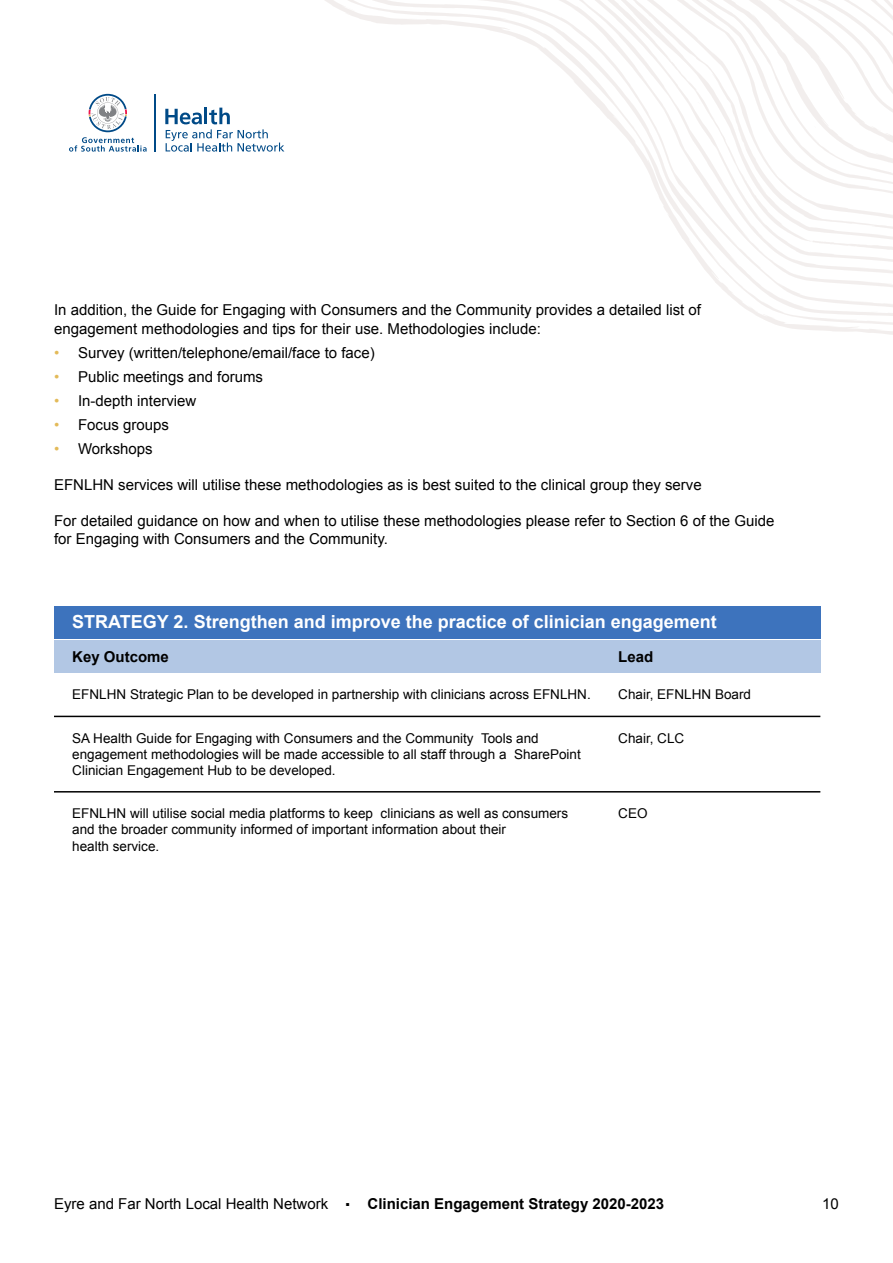
<style>
.page{position:relative;width:893px;height:1263px;background:#fff}
.page>*{position:absolute;margin:0;border:0;box-sizing:border-box;transform-origin:0 0}
.t1{font:700 18px "Arial";color:#fff}
.t2{font:15px/19.2px "Arial";color:#000}
.t3{font:700 15px "Arial";color:#000}
.t4{font:13.5px/16.2px "Arial";color:#000}
.s1{color:#e3ba59}
.s2{font-weight:400}
</style>
<div class="page">
<svg style="left:325px;top:0;width:568px;height:335px"></svg>
<svg style="left:165px;top:108px;width:119px;height:44px"></svg>
<svg style="left:69px;top:94px;width:78px;height:58px"></svg>
<hr style="left:155px;top:94px;width:1px;height:57px;background:#004a87">
<div style="left:54px;top:606px;width:766px;height:32px;background:#3d73bd"></div>
<div style="left:54px;top:641px;width:766px;height:32px;background:#b2c7e4"></div>
<hr style="left:54px;top:716px;width:766px;height:1px;background:#000">
<hr style="left:54px;top:791px;width:766px;height:1px;background:#000">
<p class="t2" style="left:54px;top:300px;width:648px">In addition, the Guide for Engaging with Consumers and the Community provides a detailed list of engagement methodologies and tips for their use. Methodologies include:</p>
<p class="t2" style="left:54px;top:343px;width:322px"><span class="s1">•</span> Survey (written/telephone/email/face to face)</p>
<p class="t2" style="left:54px;top:367px;width:211px"><span class="s1">•</span> Public meetings and forums</p>
<p class="t2" style="left:54px;top:391px;width:144px"><span class="s1">•</span> In-depth interview</p>
<p class="t2" style="left:54px;top:415px;width:116px"><span class="s1">•</span> Focus groups</p>
<p class="t2" style="left:54px;top:439px;width:100px"><span class="s1">•</span> Workshops</p>
<p class="t2" style="left:54px;top:475px;width:649px">EFNLHN services will utilise these methodologies as is best suited to the clinical group they serve</p>
<p class="t2" style="left:54px;top:512px;width:722px;line-height:18px">For detailed guidance on how and when to utilise these methodologies please refer to Section 6 of the Guide for Engaging with Consumers and the Community.</p>
<p class="t1" style="left:72px;top:610px;width:646px">STRATEGY 2. Strengthen and improve the practice of clinician engagement</p>
<p class="t3" style="left:72px;top:647px;width:98px">Key Outcome</p>
<p class="t3" style="left:618px;top:647px;width:37px">Lead</p>
<p class="t4" style="left:72px;top:686px;width:520px">EFNLHN Strategic Plan to be developed in partnership with clinicians across EFNLHN.</p>
<p class="t4" style="left:618px;top:686px;width:134px">Chair, EFNLHN Board</p>
<p class="t4" style="left:72px;top:730px;width:510px">SA Health Guide for Engaging with Consumers and the Community Tools and engagement methodologies will be made accessible to all staff through a SharePoint<br>Clinician Engagement Hub to be developed.</p>
<p class="t4" style="left:618px;top:730px;width:68px">Chair, CLC</p>
<p class="t4" style="left:72px;top:805px;width:497px">EFNLHN will utilise social media platforms to keep clinicians as well as consumers and the broader community informed of important information about their<br>health service.</p>
<p class="t4" style="left:618px;top:805px;width:31px">CEO</p>
<p class="t3" style="left:54px;top:1194px;width:612px"><span class="s2">Eyre and Far North Local Health Network</span> <sup>.</sup> Clinician Engagement Strategy 2020-2023</p>
<p class="t2" style="left:822px;top:1194px;width:18px">10</p>
</div>
